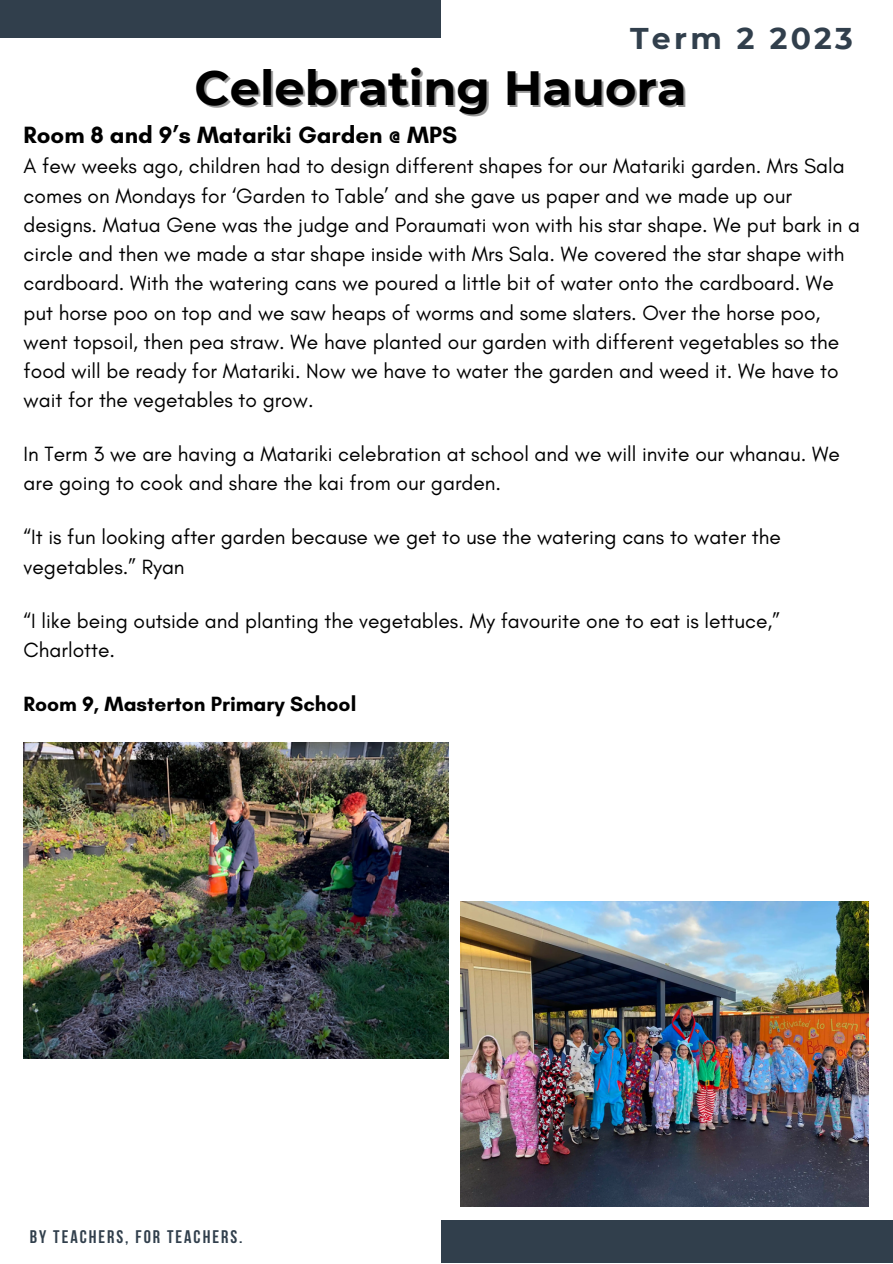
<style>
.page{position:relative;width:893px;height:1264px;background:#fff}
.page>*{position:absolute;margin:0;border:0;box-sizing:border-box;transform-origin:0 0}
.t1{font:700 48px "Montserrat";color:#000}
.t2{font:700 30px "Montserrat";letter-spacing:.11em;color:#313f4c}
.t3{font:700 24px "Glacial Indifference";color:#000}
.t4{font:21px/29.2px "Glacial Indifference";color:#000}
.t5{font:700 21px "Glacial Indifference";color:#000}
.t6{font:700 18.15px "Bebas Neue";letter-spacing:.11em;color:#313f4c}
</style>
<div class="page">
<div style="left:440px;top:1220px;width:452px;height:42px;background:#313f4c"></div>
<div style="left:0;top:0;width:440px;height:38px;background:#313f4c"></div>
<img style="left:24px;top:742px;width:425px;height:316px">
<img style="left:460px;top:901px;width:408px;height:305px">
<p class="t2" style="left:630px;top:20px;width:224px">Term 2 2023</p>
<p class="t1" style="left:194px;top:58px;width:493px">Celebrating Hauora</p>
<p class="t3" style="left:24px;top:120px;width:435px">Room 8 and 9’s Matariki Garden @ MPS</p>
<p class="t4" style="left:24px;top:151px;width:838px">A few weeks ago, children had to design different shapes for our Matariki garden. Mrs Sala comes on Mondays for ‘Garden to Table’ and she gave us paper and we made up our designs. Matua Gene was the judge and Poraumati won with his star shape. We put bark in a circle and then we made a star shape inside with Mrs Sala. We covered the star shape with cardboard. With the watering cans we poured a little bit of water onto the cardboard. We put horse poo on top and we saw heaps of worms and some slaters. Over the horse poo, went topsoil, then pea straw. We have planted our garden with different vegetables so the food will be ready for Matariki. Now we have to water the garden and weed it. We have to wait for the vegetables to grow.</p>
<p class="t4" style="left:24px;top:439px;width:817px">In Term 3 we are having a Matariki celebration at school and we will invite our whanau. We are going to cook and share the kai from our garden.</p>
<p class="t4" style="left:24px;top:522px;width:758px">“It is fun looking after garden because we get to use the watering cans to water the vegetables.” Ryan</p>
<p class="t4" style="left:24px;top:605px;width:757px">“I like being outside and planting the vegetables. My favourite one to eat is lettuce,”<br>Charlotte.</p>
<p class="t5" style="left:24px;top:691px;width:334px">Room 9, Masterton Primary School</p>
<p class="t6" style="left:30px;top:1229px;width:214px">BY TEACHERS, FOR TEACHERS.</p>
</div>
